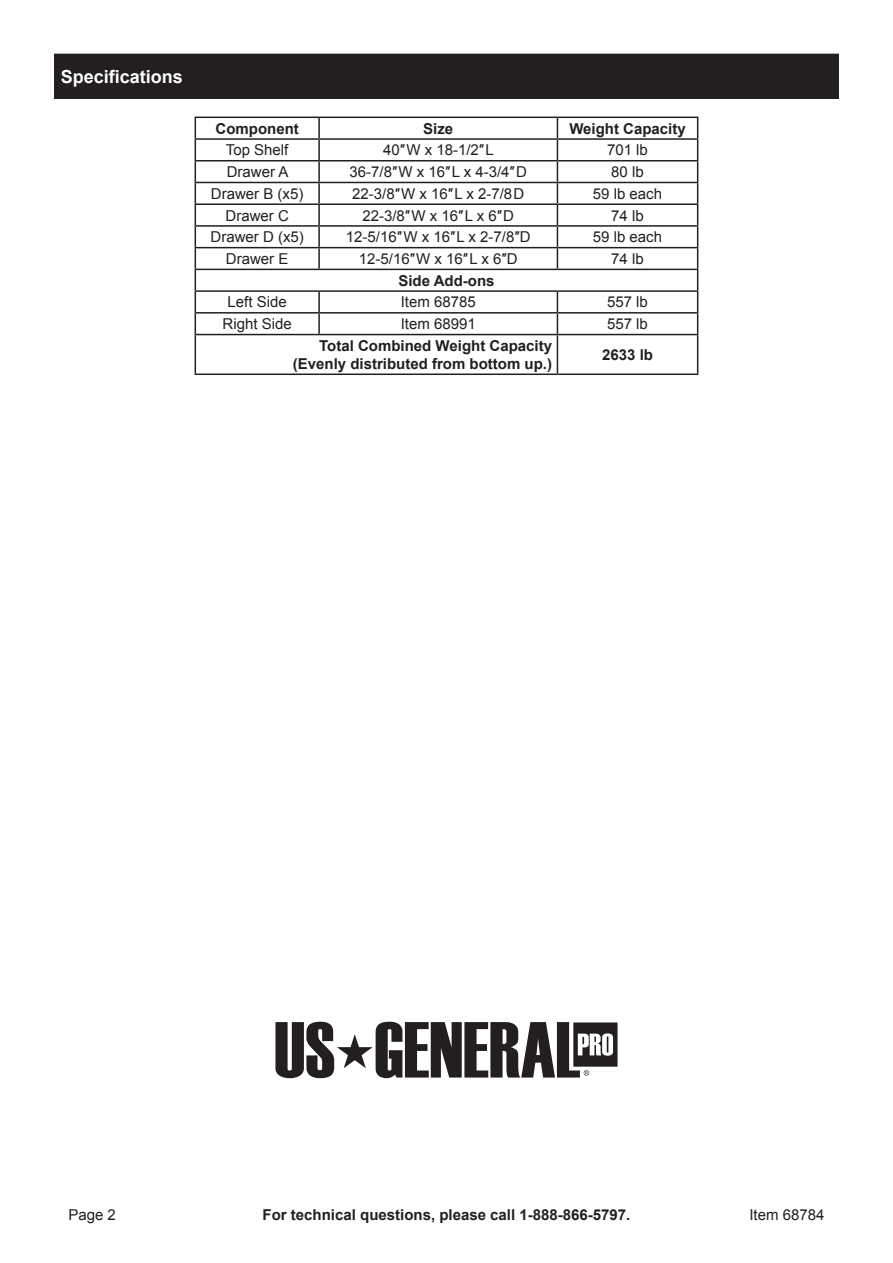
<style>
.page{position:relative;width:893px;height:1263px;background:#fff}
.page>*{position:absolute;margin:0;border:0;box-sizing:border-box;transform-origin:0 0}
.Section_Headers_0931{font:700 18px "Arial";color:#fff}
.Table_Text{font:15px "Arial";color:#231f20}
.Table_Text-2{font:700 15px "Arial";color:#231f20}
</style>
<div class="page">
<div style="left:54px;top:54px;width:785px;height:45px;background:#231f20"></div>
<hr style="left:195px;top:117px;width:124px;height:1px;background:#231f20">
<hr style="left:319px;top:117px;width:238px;height:1px;background:#231f20">
<hr style="left:318px;top:118px;width:2px;height:20px;background:#231f20">
<hr style="left:557px;top:117px;width:141px;height:1px;background:#231f20">
<hr style="left:195px;top:138px;width:124px;height:2px;background:#231f20">
<hr style="left:319px;top:138px;width:238px;height:2px;background:#231f20">
<hr style="left:318px;top:140px;width:2px;height:20px;background:#231f20">
<hr style="left:557px;top:138px;width:141px;height:2px;background:#231f20">
<hr style="left:195px;top:160px;width:124px;height:1px;background:#231f20">
<hr style="left:319px;top:160px;width:238px;height:1px;background:#231f20">
<hr style="left:318px;top:161px;width:2px;height:21px;background:#231f20">
<hr style="left:557px;top:160px;width:141px;height:1px;background:#231f20">
<hr style="left:195px;top:182px;width:124px;height:1px;background:#231f20">
<hr style="left:319px;top:182px;width:238px;height:1px;background:#231f20">
<hr style="left:318px;top:183px;width:2px;height:20px;background:#231f20">
<hr style="left:557px;top:182px;width:141px;height:1px;background:#231f20">
<hr style="left:195px;top:203px;width:124px;height:2px;background:#231f20">
<hr style="left:319px;top:203px;width:238px;height:2px;background:#231f20">
<hr style="left:318px;top:205px;width:2px;height:20px;background:#231f20">
<hr style="left:557px;top:203px;width:141px;height:2px;background:#231f20">
<hr style="left:195px;top:225px;width:124px;height:2px;background:#231f20">
<hr style="left:319px;top:225px;width:238px;height:2px;background:#231f20">
<hr style="left:318px;top:227px;width:2px;height:20px;background:#231f20">
<hr style="left:557px;top:225px;width:141px;height:2px;background:#231f20">
<hr style="left:195px;top:247px;width:124px;height:1px;background:#231f20">
<hr style="left:319px;top:247px;width:238px;height:1px;background:#231f20">
<hr style="left:318px;top:248px;width:2px;height:21px;background:#231f20">
<hr style="left:557px;top:247px;width:141px;height:1px;background:#231f20">
<svg style="left:557px;top:118px;width:1px;height:151px"></svg>
<hr style="left:195px;top:269px;width:124px;height:1px;background:#231f20">
<hr style="left:319px;top:269px;width:238px;height:1px;background:#231f20">
<hr style="left:557px;top:269px;width:141px;height:1px;background:#231f20">
<hr style="left:195px;top:290px;width:124px;height:2px;background:#231f20">
<hr style="left:319px;top:290px;width:238px;height:2px;background:#231f20">
<hr style="left:318px;top:292px;width:2px;height:20px;background:#231f20">
<hr style="left:557px;top:290px;width:141px;height:2px;background:#231f20">
<hr style="left:195px;top:312px;width:124px;height:2px;background:#231f20">
<svg style="left:195px;top:118px;width:1px;height:216px"></svg>
<hr style="left:319px;top:312px;width:238px;height:2px;background:#231f20">
<hr style="left:318px;top:314px;width:2px;height:20px;background:#231f20">
<hr style="left:557px;top:312px;width:141px;height:2px;background:#231f20">
<svg style="left:557px;top:292px;width:1px;height:42px"></svg>
<svg style="left:697px;top:118px;width:1px;height:216px"></svg>
<hr style="left:195px;top:334px;width:124px;height:1px;background:#231f20">
<hr style="left:195px;top:335px;width:1px;height:38px;background:#231f20">
<hr style="left:319px;top:334px;width:238px;height:1px;background:#231f20">
<hr style="left:557px;top:334px;width:141px;height:1px;background:#231f20">
<hr style="left:557px;top:335px;width:1px;height:38px;background:#231f20">
<hr style="left:697px;top:335px;width:1px;height:38px;background:#231f20">
<hr style="left:195px;top:373px;width:124px;height:2px;background:#231f20">
<hr style="left:319px;top:373px;width:238px;height:2px;background:#231f20">
<hr style="left:557px;top:373px;width:141px;height:2px;background:#231f20">
<svg style="left:275px;top:1022px;width:342px;height:56px"></svg>
<p class="Section_Headers_0931" style="left:61px;top:64px;width:124px">Specifications</p>
<p class="Table_Text-2" style="left:216px;top:118px;width:85px">Component</p>
<p class="Table_Text-2" style="left:423px;top:118px;width:32px">Size</p>
<p class="Table_Text-2" style="left:569px;top:118px;width:118px">Weight Capacity</p>
<p class="Table_Text" style="left:226px;top:140px;width:64px">Top Shelf</p>
<p class="Table_Text" style="left:383px;top:140px;width:112px">40″ W x 18-1/2″ L</p>
<p class="Table_Text" style="left:607px;top:140px;width:42px">701 lb</p>
<p class="Table_Text" style="left:227px;top:162px;width:63px">Drawer A</p>
<p class="Table_Text" style="left:349px;top:162px;width:179px">36-7/8″ W x 16″ L x 4-3/4″ D</p>
<p class="Table_Text" style="left:611px;top:162px;width:34px">80 lb</p>
<p class="Table_Text" style="left:211px;top:184px;width:94px">Drawer B (x5)</p>
<p class="Table_Text" style="left:352px;top:184px;width:174px">22-3/8″ W x 16″ L x 2-7/8 D</p>
<p class="Table_Text" style="left:593px;top:184px;width:71px">59 lb each</p>
<p class="Table_Text" style="left:226px;top:205px;width:65px">Drawer C</p>
<p class="Table_Text" style="left:362px;top:205px;width:153px">22-3/8″ W x 16″ L x 6″ D</p>
<p class="Table_Text" style="left:611px;top:205px;width:34px">74 lb</p>
<p class="Table_Text" style="left:211px;top:227px;width:95px">Drawer D (x5)</p>
<p class="Table_Text" style="left:346px;top:227px;width:186px">12-5/16″ W x 16″ L x 2-7/8″D</p>
<p class="Table_Text" style="left:593px;top:227px;width:71px">59 lb each</p>
<p class="Table_Text" style="left:226px;top:249px;width:64px">Drawer E</p>
<p class="Table_Text" style="left:359px;top:249px;width:160px">12-5/16″ W x 16″ L x 6″D</p>
<p class="Table_Text" style="left:611px;top:249px;width:34px">74 lb</p>
<p class="Table_Text-2" style="left:398px;top:270px;width:98px">Side Add-ons</p>
<p class="Table_Text" style="left:228px;top:292px;width:61px">Left Side</p>
<p class="Table_Text" style="left:401px;top:292px;width:77px">Item 68785</p>
<p class="Table_Text" style="left:607px;top:292px;width:42px">557 lb</p>
<p class="Table_Text" style="left:223px;top:314px;width:71px">Right Side</p>
<p class="Table_Text" style="left:401px;top:314px;width:77px">Item 68991</p>
<p class="Table_Text" style="left:607px;top:314px;width:42px">557 lb</p>
<p class="Table_Text-2" style="left:319px;top:336px;width:234px">Total Combined Weight Capacity</p>
<p class="Table_Text-2" style="left:293px;top:354px;width:261px">(Evenly distributed from bottom up.)</p>
<p class="Table_Text-2" style="left:602px;top:345px;width:52px">2633 lb</p>
<p class="Table_Text" style="left:68px;top:1205px;width:49px">Page 2</p>
<p class="Table_Text-2" style="left:263px;top:1205px;width:369px">For technical questions, please call 1-888-866-5797.</p>
<p class="Table_Text" style="left:749px;top:1205px;width:77px">Item 68784</p>
</div>
